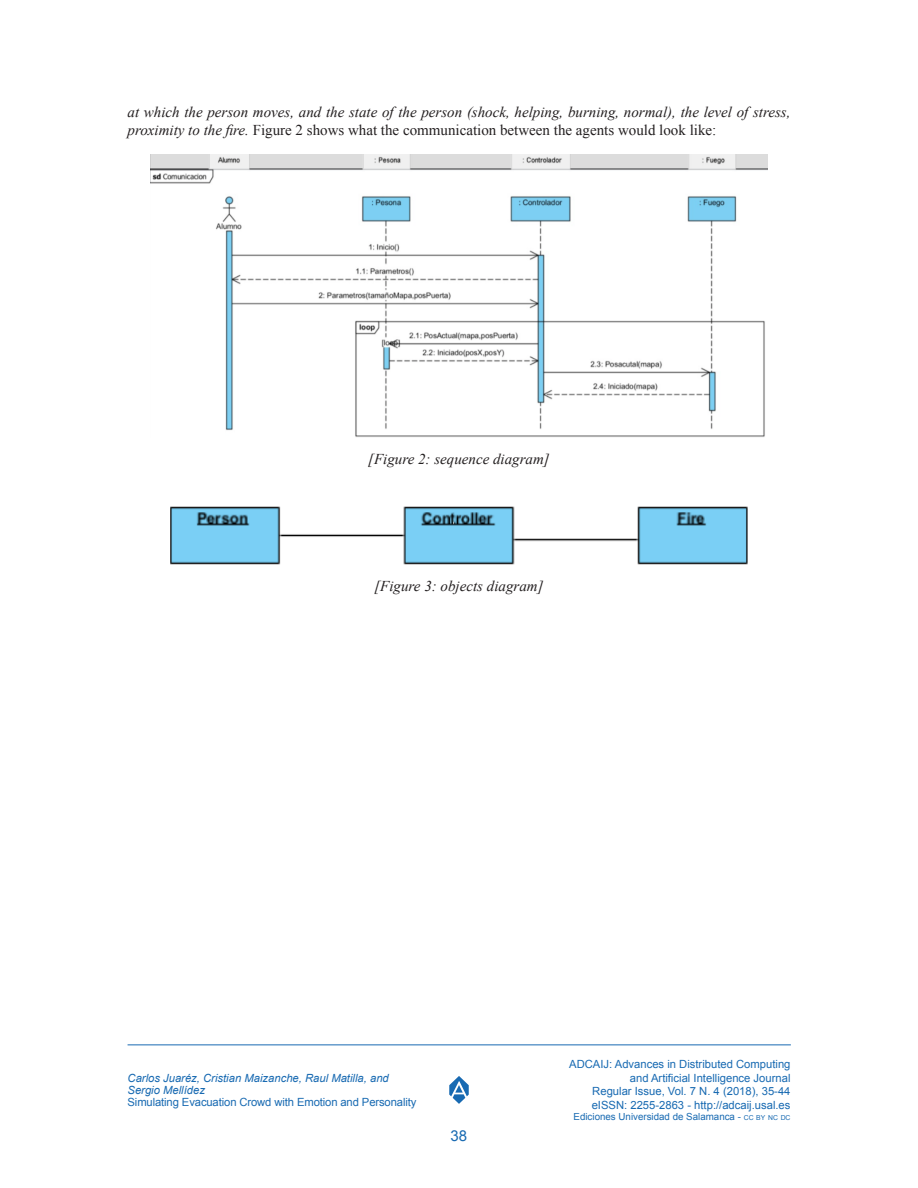
<style>
.page{position:relative;width:918px;height:1188px;background:#fff}
.page>*{position:absolute;margin:0;border:0;box-sizing:border-box;transform-origin:0 0}
.t1{font:15.9px "Times";color:#231f20}
._5Texto{font:italic 15px/18px "Times New Roman";color:#231f20}
._6PieFigura{font:italic 15px "Times New Roman";color:#231f20}
.t2{font:15px "Arial";color:#186ab2}
.t3{font:12px "Calibri";letter-spacing:-.005em;color:#231f20}
.t4{font:11.25px/13.5px "Arial";color:#186ab2;text-align:right}
.t5{font:italic 11.25px/12px "Arial";color:#186ab2}
.t6{font:9.75px "Arial";color:#186ab2}
.s1{font-style:normal}
.s2{font-size:6.9px}
</style>
<div class="page">
<svg style="left:449px;top:1076px;width:20px;height:28px"></svg>
<hr style="left:128px;top:1044px;width:663px;height:1px;background:#186ab2">
<img style="left:151px;top:155px;width:616px;height:282px">
<img style="left:170px;top:506px;width:578px;height:59px">
<p class="_5Texto" style="left:128px;top:102px;width:664px">at which the person moves, and the state of the person (shock, helping, burning, normal), the level of stress, proximity to the fire. <span class="s1">Figure 2 shows what the communication between the agents would look like:</span></p>
<p class="t3" style="left:132px;top:106px;width:59px">Juarez et al.</p>
<p class="t3" style="left:468px;top:106px;width:287px">Simulating Evacuation Crowd with Emotion and Personality</p>
<p class="_6PieFigura" style="left:368px;top:449px;width:183px">[Figure 2: sequence diagram]</p>
<h1 class="t1" style="left:336px;top:452px;width:187px">[Figure 2: sequence diagram]</h1>
<p class="_6PieFigura" style="left:374px;top:576px;width:171px">[Figure 3: objects diagram]</p>
<p class="t5" style="left:128px;top:1072px;width:263px">Carlos Juaréz, Cristian Maizanche, Raul Matilla, and<br>Sergio Mellídez</p>
<p class="t4" style="left:128px;top:1095px;width:290px">Simulating Evacuation Crowd with Emotion and Personality</p>
<h2 class="t2" style="left:451px;top:1126px;width:18px">38</h2>
<p class="t4" style="left:569px;top:1058px;width:223px">ADCAIJ: Advances in Distributed Computing and Artificial Intelligence Journal<br>Regular Issue, Vol. 7 N. 4 (2018), 35-44 eISSN: 2255-2863 - http://adcaij.usal.es</p>
<p class="t6" style="left:574px;top:1111px;width:218px">Ediciones Universidad de Salamanca - <span class="s2">CC BY NC DC</span></p>
</div>
